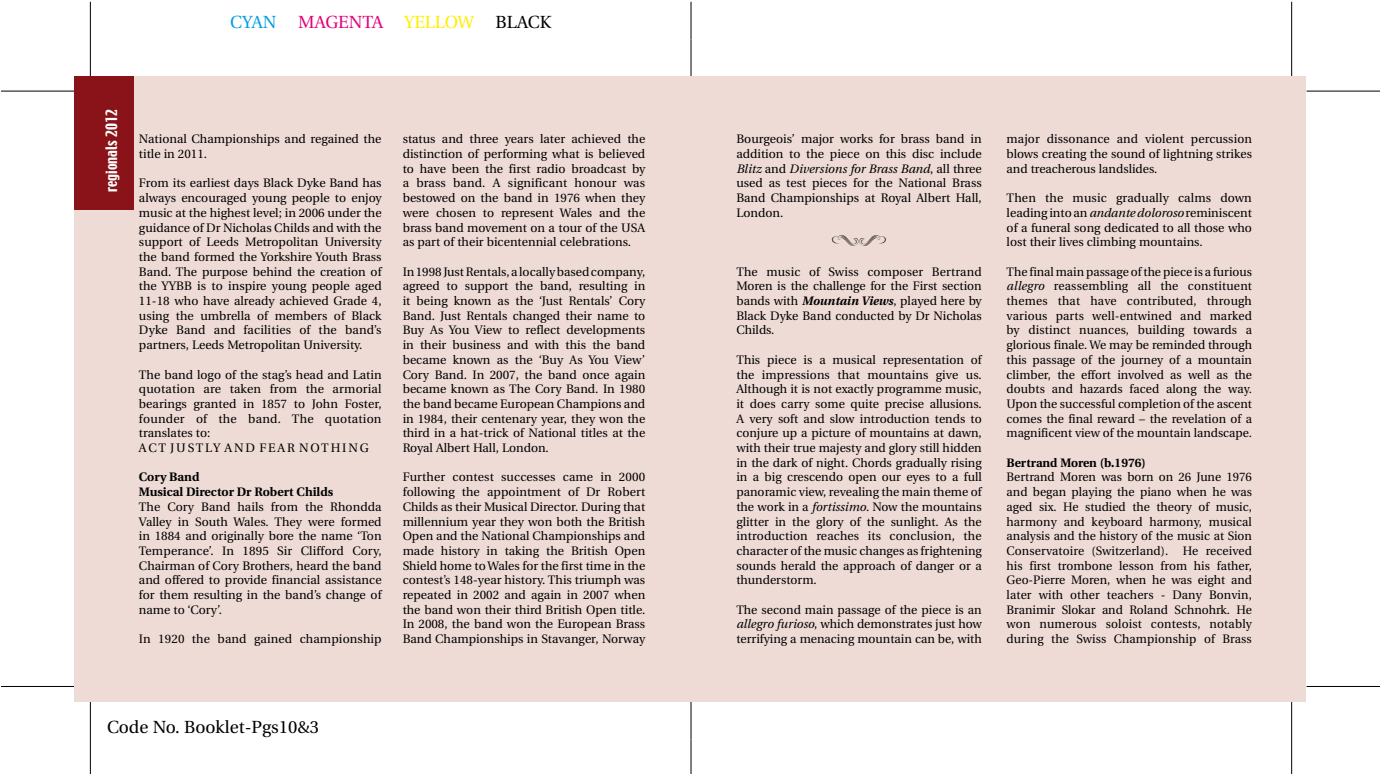
<style>
.page{position:relative;width:1380px;height:774px;background:#fff}
.page>*{position:absolute;margin:0;border:0;box-sizing:border-box;transform-origin:0 0}
.t1{font:17.5px "Utopia";color:#000}
.t2{font:17.5px "Utopia";color:#e2007a}
.t3{font:15.75px "Nymphette";color:#000}
.t4{font:14px "Techno";color:#fff}
.t5{font:12.25px/14.7px "Utopia";color:#000;text-align:justify}
.t6{font:700 12.25px/14.7px "Utopia";color:#000}
.s1{color:#009ee0}
.s2{color:#ffed00}
.s3{color:#000}
.s4{font-style:italic}
.s5{font-weight:700;font-style:italic}
</style>
<div class="page">
<hr style="left:90px;top:2px;width:1px;height:74px;background:#000">
<hr style="left:90px;top:701px;width:1px;height:73px;background:#000">
<hr style="left:1px;top:91px;width:74px;height:1px;background:#000">
<hr style="left:1px;top:686px;width:74px;height:1px;background:#000">
<svg style="left:690px;top:2px;width:1px;height:74px"></svg>
<svg style="left:690px;top:701px;width:1px;height:73px"></svg>
<hr style="left:1290px;top:2px;width:1px;height:74px;background:#000">
<hr style="left:1306px;top:91px;width:73px;height:1px;background:#000">
<hr style="left:1306px;top:686px;width:73px;height:1px;background:#000">
<hr style="left:1290px;top:701px;width:1px;height:73px;background:#000">
<div style="left:74px;top:76px;width:616px;height:625px;background:#eedbd6"></div>
<div style="left:690px;top:76px;width:615px;height:625px;background:#eedbd6"></div>
<div style="left:74px;top:76px;width:60px;height:134px;background:#891319"></div>
<h1 class="t2" style="left:230px;top:13px;width:322px"><span class="s1">CYAN</span> MAGENTA <span class="s2">YELLOW</span> <span class="s3">BLACK</span></h1>
<p class="t4" style="left:102px;top:192px;width:84px;rotate:-90deg">regionals 2012</p>
<p class="t5" style="left:139px;top:132px;width:244px">National Championships and regained the title in 2011.</p>
<p class="t5" style="left:139px;top:176px;width:244px">From its earliest days Black Dyke Band has always encouraged young people to enjoy music at the highest level; in 2006 under the guidance of Dr Nicholas Childs and with the support of Leeds Metropolitan University the band formed the Yorkshire Youth Brass Band. The purpose behind the creation of the YYBB is to inspire young people aged 11-18 who have already achieved Grade 4, using the umbrella of members of Black Dyke Band and facilities of the band’s partners, Leeds Metropolitan University.</p>
<p class="t5" style="left:139px;top:367px;width:244px;text-align:left">The band logo of the stag’s head and Latin quotation are taken from the armorial bearings granted in 1857 to John Foster, founder of the band. The quotation translates to:<br>A C T J U S T L Y A N D F E A R N O T H I N G</p>
<p class="t6" style="left:139px;top:470px;width:196px">Cory Band<br>Musical Director Dr Robert Childs</p>
<p class="t5" style="left:139px;top:499px;width:244px">The Cory Band hails from the Rhondda Valley in South Wales. They were formed in 1884 and originally bore the name ‘Ton Temperance’. In 1895 Sir Clifford Cory, Chairman of Cory Brothers, heard the band and offered to provide financial assistance for them resulting in the band’s change of name to ‘Cory’.</p>
<p class="t5" style="left:139px;top:632px;width:244px">In 1920 the band gained championship</p>
<p class="t5" style="left:402px;top:132px;width:244px">status and three years later achieved the distinction of performing what is believed to have been the first radio broadcast by a brass band. A significant honour was bestowed on the band in 1976 when they were chosen to represent Wales and the brass band movement on a tour of the USA as part of their bicentennial celebrations.</p>
<p class="t5" style="left:402px;top:264px;width:244px">In 1998 Just Rentals, a locally based company, agreed to support the band, resulting in it being known as the ‘Just Rentals’ Cory Band. Just Rentals changed their name to Buy As You View to reflect developments in their business and with this the band became known as the ‘Buy As You View’ Cory Band. In 2007, the band once again became known as The Cory Band. In 1980 the band became European Champions and in 1984, their centenary year, they won the third in a hat-trick of National titles at the Royal Albert Hall, London.</p>
<p class="t5" style="left:402px;top:470px;width:244px">Further contest successes came in 2000 following the appointment of Dr Robert Childs as their Musical Director. During that millennium year they won both the British Open and the National Championships and made history in taking the British Open Shield home to Wales for the first time in the contest’s 148-year history. This triumph was repeated in 2002 and again in 2007 when the band won their third British Open title.<br>In 2008, the band won the European Brass Band Championships in Stavanger, Norway</p>
<h1 class="t1" style="left:107px;top:718px;width:213px">Code No. Booklet-Pgs10&amp;3</h1>
<p class="t5" style="left:736px;top:132px;width:247px">Bourgeois’ major works for brass band in addition to the piece on this disc include <span class="s4">Blitz</span> and <span class="s4">Diversions for Brass Band</span>, all three used as test pieces for the National Brass Band Championships at Royal Albert Hall, London.</p>
<p class="t3" style="left:831px;top:232px;width:56px">nm</p>
<p class="t5" style="left:736px;top:264px;width:247px">The music of Swiss composer Bertrand Moren is the challenge for the First section bands with <span class="s5">Mountain Views</span>, played here by Black Dyke Band conducted by Dr Nicholas Childs.</p>
<p class="t5" style="left:736px;top:352px;width:247px">This piece is a musical representation of the impressions that mountains give us.<br>Although it is not exactly programme music, it does carry some quite precise allusions.<br>A very soft and slow introduction tends to conjure up a picture of mountains at dawn, with their true majesty and glory still hidden in the dark of night. Chords gradually rising in a big crescendo open our eyes to a full panoramic view, revealing the main theme of the work in a <span class="s4">fortissimo</span>. Now the mountains glitter in the glory of the sunlight. As the introduction reaches its conclusion, the character of the music changes as frightening sounds herald the approach of danger or a thunderstorm.</p>
<p class="t5" style="left:736px;top:602px;width:247px">The second main passage of the piece is an <span class="s4">allegro furioso</span>, which demonstrates just how terrifying a menacing mountain can be, with</p>
<p class="t5" style="left:1006px;top:132px;width:247px">major dissonance and violent percussion blows creating the sound of lightning strikes and treacherous landslides.</p>
<p class="t5" style="left:1006px;top:191px;width:247px">Then the music gradually calms down leading into an <span class="s4">andante doloroso</span> reminiscent of a funeral song dedicated to all those who lost their lives climbing mountains.</p>
<p class="t5" style="left:1006px;top:264px;width:247px">The final main passage of the piece is a furious <span class="s4">allegro</span> reassembling all the constituent themes that have contributed, through various parts well-entwined and marked by distinct nuances, building towards a glorious finale. We may be reminded through this passage of the journey of a mountain climber, the effort involved as well as the doubts and hazards faced along the way.<br>Upon the successful completion of the ascent comes the final reward – the revelation of a magnificent view of the mountain landscape.</p>
<p class="t6" style="left:1006px;top:455px;width:141px">Bertrand Moren (b.1976)</p>
<p class="t5" style="left:1006px;top:470px;width:247px">Bertrand Moren was born on 26 June 1976 and began playing the piano when he was aged six. He studied the theory of music, harmony and keyboard harmony, musical analysis and the history of the music at Sion Conservatoire (Switzerland). He received his first trombone lesson from his father, Geo-Pierre Moren, when he was eight and later with other teachers - Dany Bonvin, Branimir Slokar and Roland Schnohrk. He won numerous soloist contests, notably during the Swiss Championship of Brass</p>
</div>
